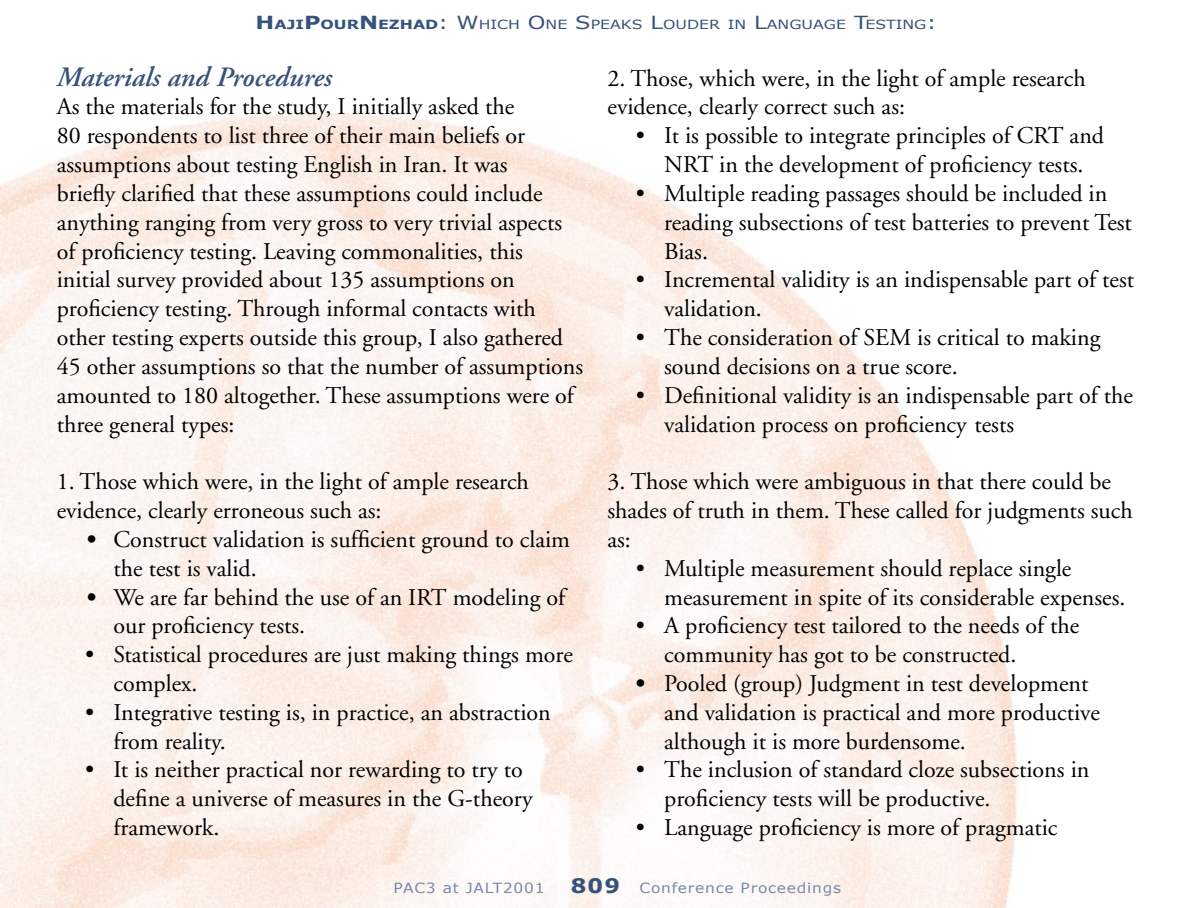
<style>
.page{position:relative;width:1191px;height:908px;background:#fff}
.page>*{position:absolute;margin:0;border:0;box-sizing:border-box;transform-origin:0 0}
.Subtitle_Italic{font:italic 600 28px "Adobe Garamond";color:#37527b}
.List_Indent{font:24px/28.8px "Adobe Garamond";color:#000}
.Main_Text{font:24px/28.8px "Adobe Garamond";color:#000}
.t1{font:14px "Verdana";letter-spacing:.05em;color:#7988aa;scale:1.1 1}
.t2{font:12.6px "Verdana";color:#37527b;scale:1.25 1}
.s1{font-weight:700;font-size:18px}
.s2{font-weight:700}
.s3{font-size:18px}
.s4{font-weight:700;font-style:italic}
.s5{color:#fff}
.s6{font-weight:700;font-size:20px;color:#37527b}
</style>
<div class="page">
<p class="t2" style="left:256px;top:17px;width:546px"><span class="s1">H</span><span class="s2">AJI</span><span class="s1">P</span><span class="s2">OUR</span><span class="s1">N</span><span class="s2">EZHAD</span><span class="s3">: W</span>HICH <span class="s3">O</span>NE <span class="s3">S</span>PEAKS <span class="s3">L</span>OUDER IN <span class="s3">L</span>ANGUAGE <span class="s3">T</span>ESTING<span class="s3">:</span></p>
<p class="Subtitle_Italic" style="left:57px;top:61px;width:277px">Materials and Procedures</p>
<p class="Main_Text" style="left:57px;top:93px;width:528px">As the materials for the study, I initially asked the<br>80 respondents to list three of their main beliefs or assumptions about testing English in Iran. It was<br>briefly clarified that these assumptions could include anything ranging from very gross to very trivial aspects of proficiency testing. Leaving commonalities, this<br>initial survey provided about 135 assumptions on proficiency testing. Through informal contacts with other testing experts outside this group, I also gathered 45 other assumptions so that the number of assumptions amounted to 180 altogether. These assumptions were of three general types:</p>
<p class="Main_Text" style="left:57px;top:467px;width:474px">1. Those which were, in the light of ample research evidence, clearly erroneous such as:</p>
<p class="List_Indent" style="left:113px;top:525px;width:458px;text-indent:-28px"><span class="s4">•</span> Construct validation is sufficient ground to claim the test is valid.</p>
<p class="List_Indent" style="left:113px;top:583px;width:453px;text-indent:-28px"><span class="s4">•</span> We are far behind the use of an IRT modeling of our proficiency tests.</p>
<p class="List_Indent" style="left:113px;top:640px;width:461px;text-indent:-28px">• Statistical procedures are just making things more complex.</p>
<p class="List_Indent" style="left:113px;top:698px;width:439px;text-indent:-28px">• Integrative testing is, in practice, an abstraction from reality.</p>
<p class="List_Indent" style="left:113px;top:755px;width:421px;text-indent:-28px">• It is neither practical nor rewarding to try to define a universe of measures in the G-theory framework.</p>
<p class="Main_Text" style="left:607px;top:64px;width:480px">2. Those, which were, in the light of ample research evidence, clearly correct such as:</p>
<p class="List_Indent" style="left:636px;top:122px;width:470px;text-align:center">• It is possible to integrate principles of CRT and<br>NRT in the development of proficiency tests.</p>
<p class="List_Indent" style="left:664px;top:179px;width:469px;text-indent:-28px">• Multiple reading passages should be included in reading subsections of test batteries to prevent Test<br>Bias.</p>
<p class="List_Indent" style="left:664px;top:266px;width:471px;text-indent:-28px">• Incremental validity is an indispensable part of test validation.</p>
<p class="List_Indent" style="left:664px;top:323px;width:438px;text-indent:-28px">• The consideration of SEM is critical to making sound decisions on a true score.</p>
<p class="List_Indent" style="left:664px;top:381px;width:470px;text-indent:-28px">• Definitional validity is an indispensable part of the validation process on proficiency<span class="s5">-</span>tests</p>
<p class="Main_Text" style="left:607px;top:467px;width:527px">3. Those which were ambiguous in that there could be shades of truth in them. These called for judgments such as:</p>
<p class="List_Indent" style="left:664px;top:554px;width:463px;text-indent:-28px">• Multiple measurement should replace single measurement in spite of its considerable expenses.</p>
<p class="List_Indent" style="left:664px;top:611px;width:417px;text-indent:-28px">• A proficiency test tailored to the needs of the community has got to be constructed.</p>
<p class="List_Indent" style="left:664px;top:669px;width:437px;text-indent:-28px"><span class="s2">•</span> Pooled (group) Judgment in test development and validation is practical and more productive although it is more burdensome.</p>
<p class="List_Indent" style="left:664px;top:755px;width:427px;text-indent:-28px">• The inclusion of standard cloze subsections in proficiency tests will be productive.</p>
<p class="List_Indent" style="left:636px;top:813px;width:423px">• Language proficiency is more of pragmatic</p>
<p class="t1" style="left:393px;top:878px;width:139px">PAC3 at JALT2001</p>
<p class="t1" style="left:571px;top:878px;width:247px"><span class="s6">809</span> Conference Proceedings</p>
</div>
